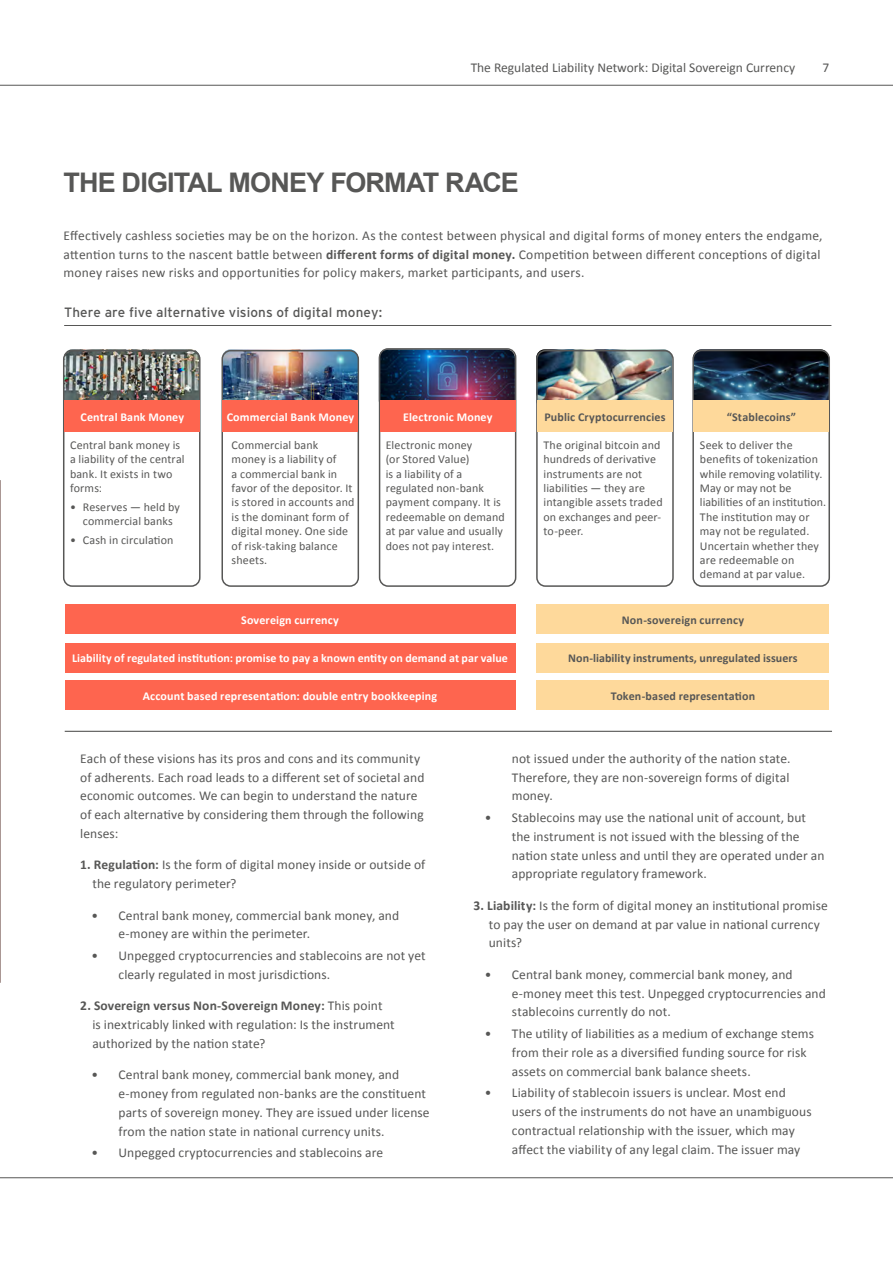
<style>
.page{position:relative;width:893px;height:1263px;background:#fff}
.page>*{position:absolute;margin:0;border:0;box-sizing:border-box;transform-origin:0 0}
.t1{font:700 27px "Arial";letter-spacing:-.03em;color:#575756}
.t2{font:13.5px/18.8px "Calibri";letter-spacing:.005em;color:#575756}
.t3{font:13.5px "Interstate";letter-spacing:.01em;color:#575756}
.t4{font:12px/14.4px "Calibri";letter-spacing:.01em;color:#575756}
.t5{font:700 12px "Calibri";letter-spacing:.01em;color:#fff}
.t6{font:700 12px "Calibri";letter-spacing:.015em;color:#575756}
.s1{font-weight:700}
</style>
<div class="page">
<hr style="left:0;top:1177px;width:893px;height:1px;background:#575756">
<hr style="left:0;top:85px;width:893px;height:1px;background:#575756">
<img style="left:536px;top:349px;width:135px;height:51px">
<img style="left:695px;top:349px;width:134px;height:51px">
<img style="left:379px;top:349px;width:136px;height:51px">
<img style="left:224px;top:349px;width:134px;height:51px">
<img style="left:64px;top:349px;width:134px;height:51px">
<div style="left:63px;top:350px;width:138px;height:237px;border:2px solid #575756;border-radius:9px"></div>
<div style="left:221px;top:350px;width:138px;height:237px;border:2px solid #575756;border-radius:9px"></div>
<div style="left:379px;top:348px;width:137px;height:239px;border:2px solid #575756;border-radius:9px"></div>
<div style="left:536px;top:350px;width:138px;height:237px;border:2px solid #575756;border-radius:9px"></div>
<div style="left:692px;top:350px;width:138px;height:237px;border:2px solid #575756;border-radius:9px"></div>
<hr style="left:64px;top:325px;width:767px;height:1px;background:#575756">
<div style="left:65px;top:400px;width:135px;height:32px;background:#fe654f"></div>
<div style="left:223px;top:400px;width:135px;height:32px;background:#fe654f"></div>
<div style="left:380px;top:400px;width:135px;height:32px;background:#fe654f"></div>
<div style="left:537px;top:400px;width:135px;height:32px;background:#fed99b"></div>
<div style="left:694px;top:400px;width:135px;height:32px;background:#fed99b"></div>
<div style="left:65px;top:604px;width:450px;height:30px;background:#fe654f"></div>
<div style="left:537px;top:604px;width:292px;height:30px;background:#fed99b"></div>
<div style="left:65px;top:643px;width:450px;height:30px;background:#fe654f"></div>
<div style="left:537px;top:643px;width:292px;height:30px;background:#fed99b"></div>
<div style="left:65px;top:680px;width:450px;height:30px;background:#fe654f"></div>
<div style="left:537px;top:680px;width:292px;height:30px;background:#fed99b"></div>
<hr style="left:65px;top:731px;width:767px;height:1px;background:#575756">
<svg style="left:0;top:480px;width:1px;height:502px"></svg>
<p class="t2" style="left:471px;top:57px;width:326px">The Regulated Liability Network: Digital Sovereign Currency</p>
<p class="t2" style="left:822px;top:57px;width:8px">7</p>
<h1 class="t1" style="left:64px;top:164px;width:457px">THE DIGITAL MONEY FORMAT RACE</h1>
<p class="t2" style="left:64px;top:226px;width:760px">Effectively cashless societies may be on the horizon. As the contest between physical and digital forms of money enters the endgame, attention turns to the nascent battle between <span class="s1">different forms of digital money.</span> Competition between different conceptions of digital money raises new risks and opportunities for policy makers, market participants, and users.</p>
<p class="t3" style="left:64px;top:304px;width:320px">There are five alternative visions of digital money:</p>
<p class="t5" style="left:80px;top:408px;width:105px">Central Bank Money</p>
<p class="t5" style="left:227px;top:408px;width:129px">Commercial Bank Money</p>
<p class="t5" style="left:403px;top:408px;width:91px">Electronic Money</p>
<p class="t6" style="left:544px;top:408px;width:123px">Public Cryptocurrencies</p>
<p class="t6" style="left:727px;top:408px;width:71px">“Stablecoins”</p>
<p class="t4" style="left:70px;top:437px;width:116px">Central bank money is a liability of the central bank. It exists in two forms:</p>
<p class="t4" style="left:70px;top:499px;width:111px;text-align:center">• Reserves — held by commercial banks</p>
<p class="t4" style="left:70px;top:532px;width:105px">• Cash in circulation</p>
<p class="t4" style="left:232px;top:437px;width:124px">Commercial bank money is a liability of<br>a commercial bank in favor of the depositor. It is stored in accounts and is the dominant form of digital money. One side of risk-taking balance sheets.</p>
<p class="t4" style="left:386px;top:437px;width:121px">Electronic money<br>(or Stored Value)<br>is a liability of a regulated non-bank payment company. It is redeemable on demand at par value and usually does not pay interest.</p>
<p class="t4" style="left:543px;top:437px;width:121px">The original bitcoin and hundreds of derivative instruments are not liabilities — they are intangible assets traded on exchanges and peer&shy;to-peer.</p>
<p class="t4" style="left:700px;top:437px;width:128px">Seek to deliver the benefits of tokenization while removing volatility.<br>May or may not be liabilities of an institution.<br>The institution may or may not be regulated.<br>Uncertain whether they are redeemable on demand at par value.</p>
<p class="t5" style="left:241px;top:611px;width:99px">Sovereign currency</p>
<p class="t6" style="left:622px;top:611px;width:124px">Non-sovereign currency</p>
<p class="t5" style="left:72px;top:650px;width:437px">Liability of regulated institution: promise to pay a known entity on demand at par value</p>
<p class="t6" style="left:568px;top:650px;width:231px">Non-liability instruments, unregulated issuers</p>
<p class="t5" style="left:143px;top:687px;width:296px">Account based representation: double entry bookkeeping</p>
<p class="t6" style="left:611px;top:687px;width:146px">Token-based representation</p>
<p class="t2" style="left:80px;top:748px;width:346px">Each of these visions has its pros and cons and its community of adherents. Each road leads to a different set of societal and economic outcomes. We can begin to understand the nature of each alternative by considering them through the following lenses:</p>
<p class="t2" style="left:92px;top:855px;width:334px;text-indent:-12px"><span class="s1">1. Regulation:</span> Is the form of digital money inside or outside of the regulatory perimeter?</p>
<p class="t2" style="left:118px;top:905px;width:282px;text-indent:-27px">• Central bank money, commercial bank money, and e-money are within the perimeter.</p>
<p class="t2" style="left:118px;top:946px;width:309px;text-indent:-27px">• Unpegged cryptocurrencies and stablecoins are not yet clearly regulated in most jurisdictions.</p>
<p class="t2" style="left:92px;top:996px;width:304px;text-indent:-12px"><span class="s1">2. Sovereign versus Non-Sovereign Money:</span> This point<br>is inextricably linked with regulation: Is the instrument authorized by the nation state?</p>
<p class="t2" style="left:118px;top:1065px;width:313px;text-indent:-27px">• Central bank money, commercial bank money, and e-money from regulated non-banks are the constituent parts of sovereign money. They are issued under license from the nation state in national currency units.</p>
<p class="t2" style="left:91px;top:1143px;width:293px">• Unpegged cryptocurrencies and stablecoins are</p>
<p class="t2" style="left:512px;top:749px;width:280px;text-align:justify">not issued under the authority of the nation state.<br>Therefore, they are non-sovereign forms of digital money.</p>
<p class="t2" style="left:512px;top:808px;width:314px;text-indent:-27px">• Stablecoins may use the national unit of account, but the instrument is not issued with the blessing of the nation state unless and until they are operated under an appropriate regulatory framework.</p>
<p class="t2" style="left:489px;top:896px;width:341px;text-indent:-15px"><span class="s1">3. Liability:</span> Is the form of digital money an institutional promise to pay the user on demand at par value in national currency units?</p>
<p class="t2" style="left:512px;top:965px;width:315px;text-indent:-27px">• Central bank money, commercial bank money, and e-money meet this test. Unpegged cryptocurrencies and stablecoins currently do not.</p>
<p class="t2" style="left:512px;top:1024px;width:304px;text-indent:-27px">• The utility of liabilities as a medium of exchange stems from their role as a diversified funding source for risk assets on commercial bank balance sheets.</p>
<p class="t2" style="left:512px;top:1083px;width:301px;text-indent:-27px">• Liability of stablecoin issuers is unclear. Most end users of the instruments do not have an unambiguous contractual relationship with the issuer, which may affect the viability of any legal claim. The issuer may</p>
</div>
